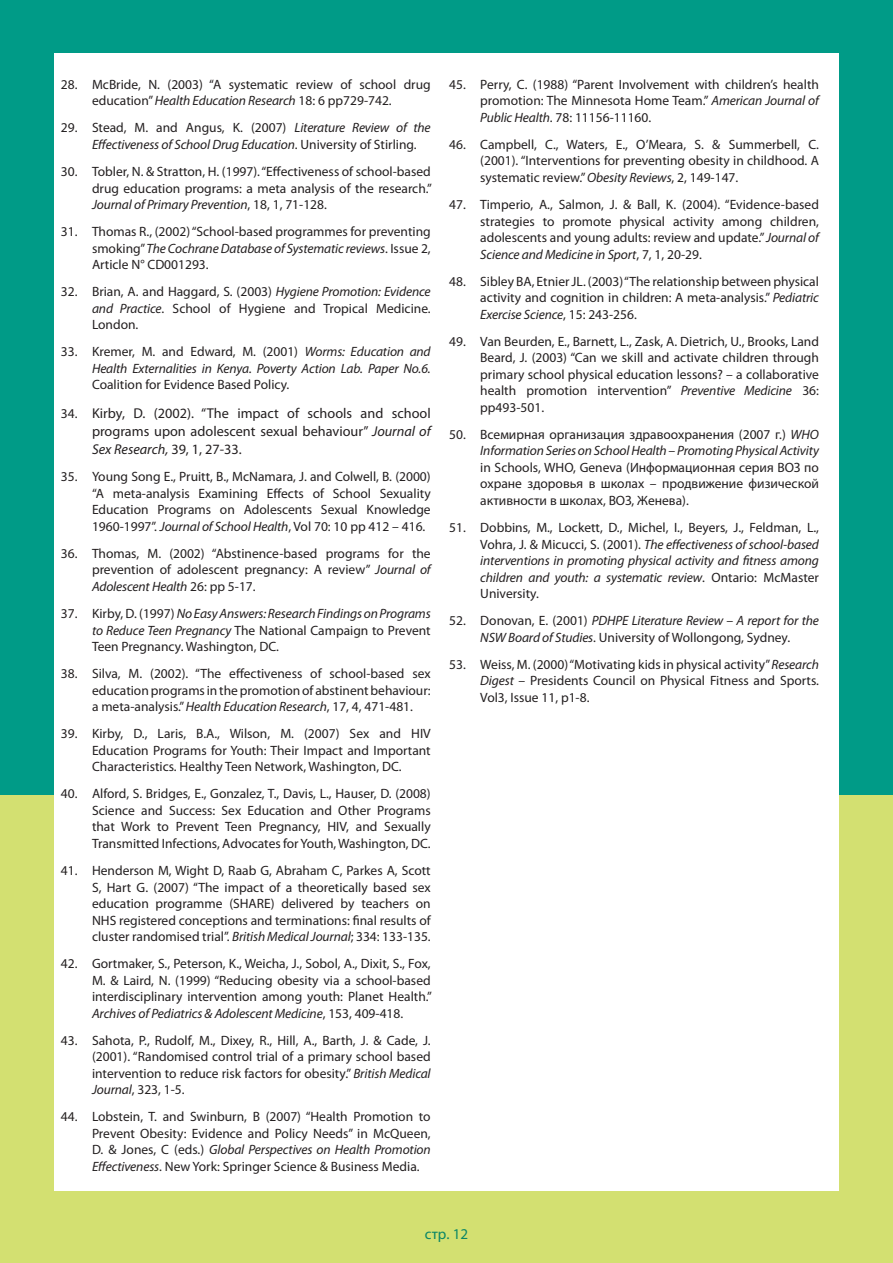
<style>
.page{position:relative;width:893px;height:1263px;background:#fff}
.page>*{position:absolute;margin:0;border:0;box-sizing:border-box;transform-origin:0 0}
.t1{font:15px "Myriad Pro";color:#0a8666}
.t2{font:14.25px/18px "Myriad Pro";color:#231f20;text-align:justify}
.t3{font:13.5px/16.5px "Myriad Pro";color:#231f20;text-align:justify}
.t4{font:italic 13.5px/16.5px "Myriad Pro";letter-spacing:-.01em;color:#231f20;text-align:right}
.s1{font-style:italic}
.s2{font-style:normal}
.s3{font-size:13.5px}
</style>
<div class="page">
<div style="left:0;top:777px;width:893px;height:486px;background:#d3e071"></div>
<div style="left:0;top:0;width:893px;height:794px;background:#009b87"></div>
<div style="left:54px;top:53px;width:785px;height:1138px;background:#fff"></div>
<p class="t3" style="left:61px;top:76px;width:371px;text-align:center">28. McBride, N. (2003) “A systematic review of school drug education” <span class="s1">Health Education Research</span> 18: 6 pp729-742.</p>
<p class="t4" style="left:92px;top:119px;width:340px;text-align:left;text-indent:-31px"><span class="s2">29. Stead, M. and Angus, K. (2007)</span> Literature Review of the<br>Effectiveness of School Drug Education<span class="s2">. University of Stirling.</span></p>
<p class="t3" style="left:92px;top:163px;width:341px;text-indent:-31px">30. Tobler, N. &amp; Stratton, H. (1997). “Effectiveness of school-based drug education programs: a meta analysis of the research.” <span class="s1">Journal of Primary Prevention</span>, 18, 1, 71-128.</p>
<p class="t3" style="left:92px;top:223px;width:340px;text-indent:-31px">31. Thomas R., (2002) “School-based programmes for preventing smoking” <span class="s1">The Cochrane Database of Systematic reviews</span>. Issue 2, Article N° CD001293.</p>
<p class="t3" style="left:92px;top:283px;width:340px;text-indent:-31px">32. Brian, A. and Haggard, S. (2003) <span class="s1">Hygiene Promotion: Evidence and Practice</span>. School of Hygiene and Tropical Medicine.<br>London.</p>
<p class="t4" style="left:61px;top:343px;width:371px"><span class="s2">33. Kremer, M. and Edward, M. (2001)</span> Worms: Education and<br>Health Externalities in Kenya. Poverty Action Lab. Paper No.6.</p>
<p class="t3" style="left:92px;top:376px;width:199px">Coalition for Evidence Based Policy.</p>
<p class="t2" style="left:92px;top:404px;width:340px;text-indent:-31px"><span class="s3">34.</span> Kirby, D. (2002). “The impact of schools and school programs upon adolescent sexual behaviour” <span class="s1">Journal of Sex Research,</span> 39, 1, 27-33.</p>
<p class="t3" style="left:92px;top:468px;width:340px;text-indent:-31px">35. Young Song E., Pruitt, B., McNamara, J. and Colwell, B. (2000) “A meta-analysis Examining Effects of School Sexuality Education Programs on Adolescents Sexual Knowledge 1960-1997”. <span class="s1">Journal of School Health</span>, Vol 70: 10 pp 412 – 416.</p>
<p class="t3" style="left:92px;top:545px;width:340px;text-indent:-31px">36. Thomas, M. (2002) “Abstinence-based programs for the prevention of adolescent pregnancy: A review” <span class="s1">Journal of Adolescent Health</span> 26: pp 5-17.</p>
<p class="t3" style="left:92px;top:605px;width:340px;text-indent:-31px">37. Kirby, D. (1997) <span class="s1">No Easy Answers: Research Findings on Programs to Reduce Teen Pregnancy</span> The National Campaign to Prevent Teen Pregnancy. Washington, DC.</p>
<p class="t3" style="left:92px;top:665px;width:340px;text-indent:-31px">38. Silva, M. (2002). “The effectiveness of school-based sex education programs in the promotion of abstinent behaviour: a meta-analysis.” <span class="s1">Health Education Research</span>, 17, 4, 471-481.</p>
<p class="t3" style="left:92px;top:725px;width:340px;text-indent:-31px">39. Kirby, D., Laris, B.A., Wilson, M. (2007) Sex and HIV Education Programs for Youth: Their Impact and Important Characteristics. Healthy Teen Network, Washington, DC.</p>
<p class="t3" style="left:92px;top:785px;width:340px;text-indent:-31px">40. Alford, S. Bridges, E., Gonzalez, T., Davis, L., Hauser, D. (2008)<br>Science and Success: Sex Education and Other Programs that Work to Prevent Teen Pregnancy, HIV, and Sexually Transmitted Infections, Advocates for Youth, Washington, DC.</p>
<p class="t3" style="left:92px;top:862px;width:340px;text-indent:-31px">41. Henderson M, Wight D, Raab G, Abraham C, Parkes A, Scott S, Hart G. (2007) “The impact of a theoretically based sex education programme (SHARE) delivered by teachers on NHS registered conceptions and terminations: final results of cluster randomised trial”. <span class="s1">British Medical Journal</span>; 334: 133-135.</p>
<p class="t3" style="left:92px;top:955px;width:341px;text-indent:-31px">42. Gortmaker, S., Peterson, K., Weicha, J., Sobol, A., Dixit, S., Fox, M. &amp; Laird, N. (1999) “Reducing obesity via a school-based interdisciplinary intervention among youth: Planet Health.” <span class="s1">Archives of Pediatrics &amp; Adolescent Medicine</span>, 153, 409-418.</p>
<p class="t3" style="left:92px;top:1032px;width:340px;text-indent:-31px">43. Sahota, P., Rudolf, M., Dixey, R., Hill, A., Barth, J. &amp; Cade, J. (2001). “Randomised control trial of a primary school based intervention to reduce risk factors for obesity.” <span class="s1">British Medical Journal</span>, 323, 1-5.</p>
<p class="t3" style="left:92px;top:1108px;width:340px;text-indent:-31px">44. Lobstein, T. and Swinburn, B (2007) “Health Promotion to Prevent Obesity: Evidence and Policy Needs” in McQueen, D. &amp; Jones, C (eds.) <span class="s1">Global Perspectives on Health Promotion Effectiveness</span>. New York: Springer Science &amp; Business Media.</p>
<p class="t3" style="left:480px;top:76px;width:340px;text-indent:-31px">45. Perry, C. (1988) “Parent Involvement with children’s health promotion: The Minnesota Home Team.” <span class="s1">American Journal of Public Health</span>. 78: 11156-11160.</p>
<p class="t3" style="left:480px;top:136px;width:340px;text-indent:-31px">46. Campbell, C., Waters, E., O’Meara, S. &amp; Summerbell, C. (2001). “Interventions for preventing obesity in childhood. A systematic review.” <span class="s1">Obesity Reviews</span>, 2, 149-147.</p>
<p class="t3" style="left:480px;top:196px;width:340px;text-indent:-31px">47. Timperio, A., Salmon, J. &amp; Ball, K. (2004). “Evidence-based strategies to promote physical activity among children, adolescents and young adults: review and update.” <span class="s1">Journal of Science and Medicine in Sport</span>, 7, 1, 20-29.</p>
<p class="t3" style="left:480px;top:273px;width:340px;text-indent:-31px">48. Sibley BA, Etnier JL. (2003) “The relationship between physical activity and cognition in children: A meta-analysis.” <span class="s1">Pediatric Exercise Science</span>, 15: 243-256.</p>
<p class="t3" style="left:480px;top:333px;width:340px;text-indent:-31px">49. Van Beurden, E., Barnett, L., Zask, A. Dietrich, U., Brooks, Land Beard, J. (2003) “Can we skill and activate children through primary school physical education lessons? – a collaborative health promotion intervention” <span class="s1">Preventive Medicine</span> 36: pp493-501.</p>
<p class="t4" style="left:449px;top:426px;width:371px"><span class="s2">50. Всемирная организация здравоохранения (2007 г.)</span> WHO<br>Information Series on School Health – Promoting Physical Activity</p>
<p class="t3" style="left:480px;top:459px;width:340px">in Schools, WHO, Geneva (Информационная серия ВОЗ по охране здоровья в школах – продвижение физической активности в школах, ВОЗ, Женева).</p>
<p class="t4" style="left:480px;top:519px;width:340px;text-align:justify;text-indent:-31px"><span class="s2">51. Dobbins, M., Lockett, D., Michel, I., Beyers, J., Feldman, L., Vohra, J. &amp; Micucci, S. (2001).</span> The effectiveness of school-based interventions in promoting physical activity and fitness among children and youth: a systematic review<span class="s2">. Ontario: McMaster University.</span></p>
<p class="t4" style="left:449px;top:612px;width:371px;text-align:center"><span class="s2">52. Donovan, E. (2001)</span> PDHPE Literature Review – A report for the<br>NSW Board of Studies<span class="s2">. University of Wollongong, Sydney.</span></p>
<p class="t3" style="left:480px;top:656px;width:340px;text-indent:-31px">53. Weiss, M. (2000) “Motivating kids in physical activity” <span class="s1">Research Digest</span> – Presidents Council on Physical Fitness and Sports.<br>Vol3, Issue 11, p1-8.</p>
<p class="t1" style="left:425px;top:1225px;width:45px">стр. 12</p>
</div>
